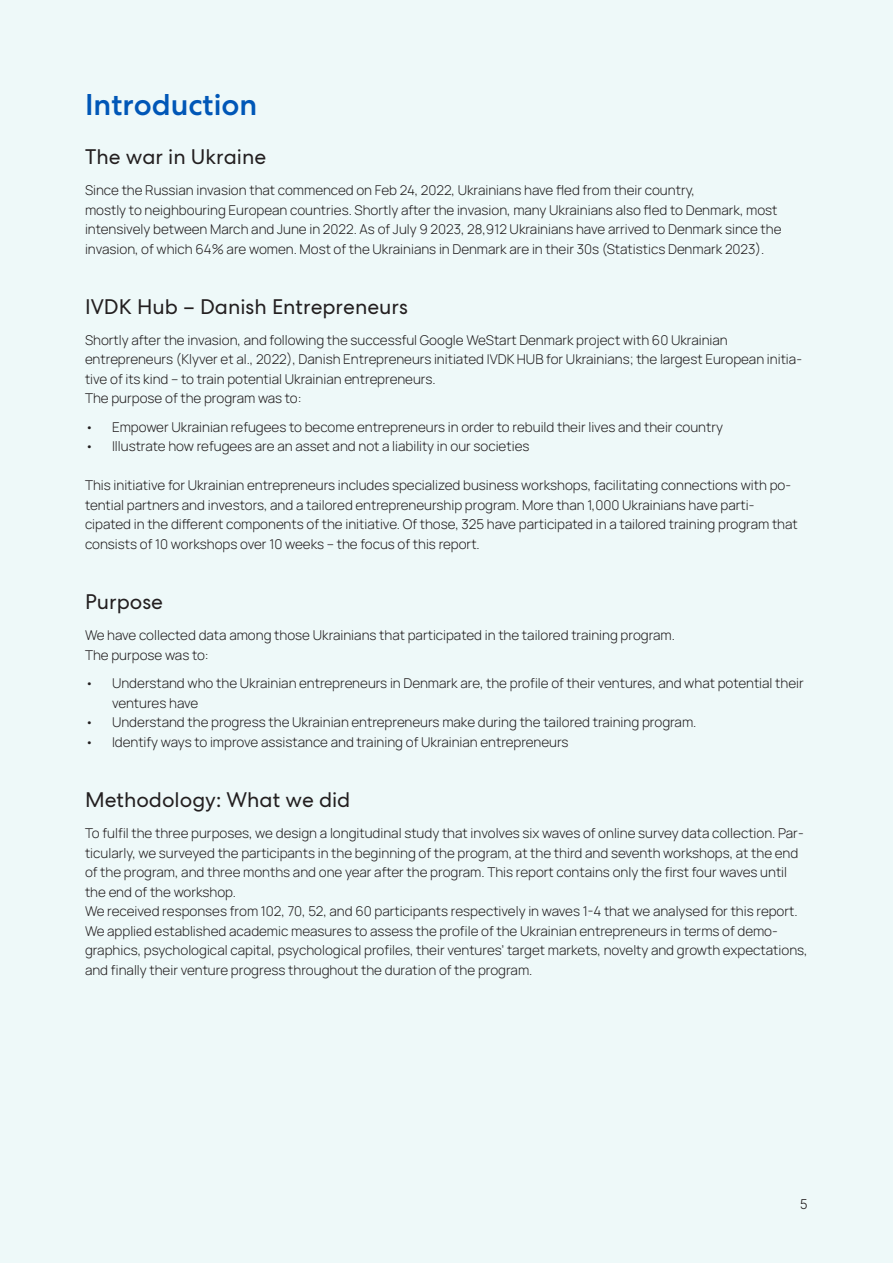
<style>
.page{position:relative;width:893px;height:1263px;background:#eef9f9}
.page>*{position:absolute;margin:0;border:0;box-sizing:border-box;transform-origin:0 0}
.t1{font:500 30px "Centra No 2";color:#0057b7}
.t2{font:21px "Centra No 2";color:#231f20}
.t3{font:300 13.5px/19.5px "Manrope";color:#231f20}
.t4{font:300 13.5px "Inter";color:#231f20}
</style>
<div class="page">
<p class="t1" style="left:85px;top:87px;width:174px">Introduction</p>
<p class="t2" style="left:85px;top:144px;width:183px">The war in Ukraine</p>
<p class="t3" style="left:85px;top:180px;width:611px">Since the Russian invasion that commenced on Feb 24, 2022, Ukrainians have fled from their country,</p>
<p class="t3" style="left:85px;top:199px;width:698px">mostly to neighbouring European countries. Shortly after the invasion, many Ukrainians also fled to Denmark, most intensively between March and June in 2022. As of July 9 2023, 28,912 Ukrainians have arrived to Denmark since the invasion, of which 64% are women. Most of the Ukrainians in Denmark are in their 30s (Statistics Denmark 2023).</p>
<p class="t2" style="left:85px;top:294px;width:324px">IVDK Hub – Danish Entrepreneurs</p>
<p class="t3" style="left:85px;top:329px;width:644px">Shortly after the invasion, and following the successful Google WeStart Denmark project with 60 Ukrainian</p>
<p class="t3" style="left:85px;top:349px;width:718px">entrepreneurs (Klyver et al., 2022), Danish Entrepreneurs initiated IVDK HUB for Ukrainians; the largest European initia&shy;tive of its kind – to train potential Ukrainian entrepreneurs.</p>
<p class="t3" style="left:85px;top:388px;width:218px">The purpose of the program was to:</p>
<p class="t3" style="left:85px;top:416px;width:639px">• Empower Ukrainian refugees to become entrepreneurs in order to rebuild their lives and their country</p>
<p class="t3" style="left:85px;top:436px;width:446px">• Illustrate how refugees are an asset and not a liability in our societies</p>
<p class="t3" style="left:85px;top:475px;width:708px">This initiative for Ukrainian entrepreneurs includes specialized business workshops, facilitating connections with po&shy;tential partners and investors, and a tailored entrepreneurship program. More than 1,000 Ukrainians have parti-</p>
<p class="t3" style="left:85px;top:514px;width:714px">cipated in the different components of the initiative. Of those, 325 have participated in a tailored training program that consists of 10 workshops over 10 weeks – the focus of this report.</p>
<p class="t2" style="left:85px;top:589px;width:79px">Purpose</p>
<p class="t3" style="left:85px;top:625px;width:591px">We have collected data among those Ukrainians that participated in the tailored training program.</p>
<p class="t3" style="left:85px;top:644px;width:125px">The purpose was to:</p>
<p class="t3" style="left:112px;top:673px;width:693px;text-indent:-27px">• Understand who the Ukrainian entrepreneurs in Denmark are, the profile of their ventures, and what potential their ventures have</p>
<p class="t3" style="left:85px;top:712px;width:613px">• Understand the progress the Ukrainian entrepreneurs make during the tailored training program.</p>
<p class="t3" style="left:85px;top:731px;width:485px">• Identify ways to improve assistance and training of Ukrainian entrepreneurs</p>
<p class="t2" style="left:85px;top:787px;width:267px">Methodology: What we did</p>
<p class="t3" style="left:85px;top:823px;width:720px">To fulfil the three purposes, we design a longitudinal study that involves six waves of online survey data collection. Par&shy;ticularly, we surveyed the participants in the beginning of the program, at the third and seventh workshops, at the end of the program, and three months and one year after the program. This report contains only the first four waves until the end of the workshop.</p>
<p class="t3" style="left:85px;top:901px;width:724px">We received responses from 102, 70, 52, and 60 participants respectively in waves 1-4 that we analysed for this report.<br>We applied established academic measures to assess the profile of the Ukrainian entrepreneurs in terms of demo&shy;graphics, psychological capital, psychological profiles, their ventures’ target markets, novelty and growth expectations, and finally their venture progress throughout the duration of the program.</p>
<p class="t4" style="left:800px;top:1194px;width:10px">5</p>
</div>
